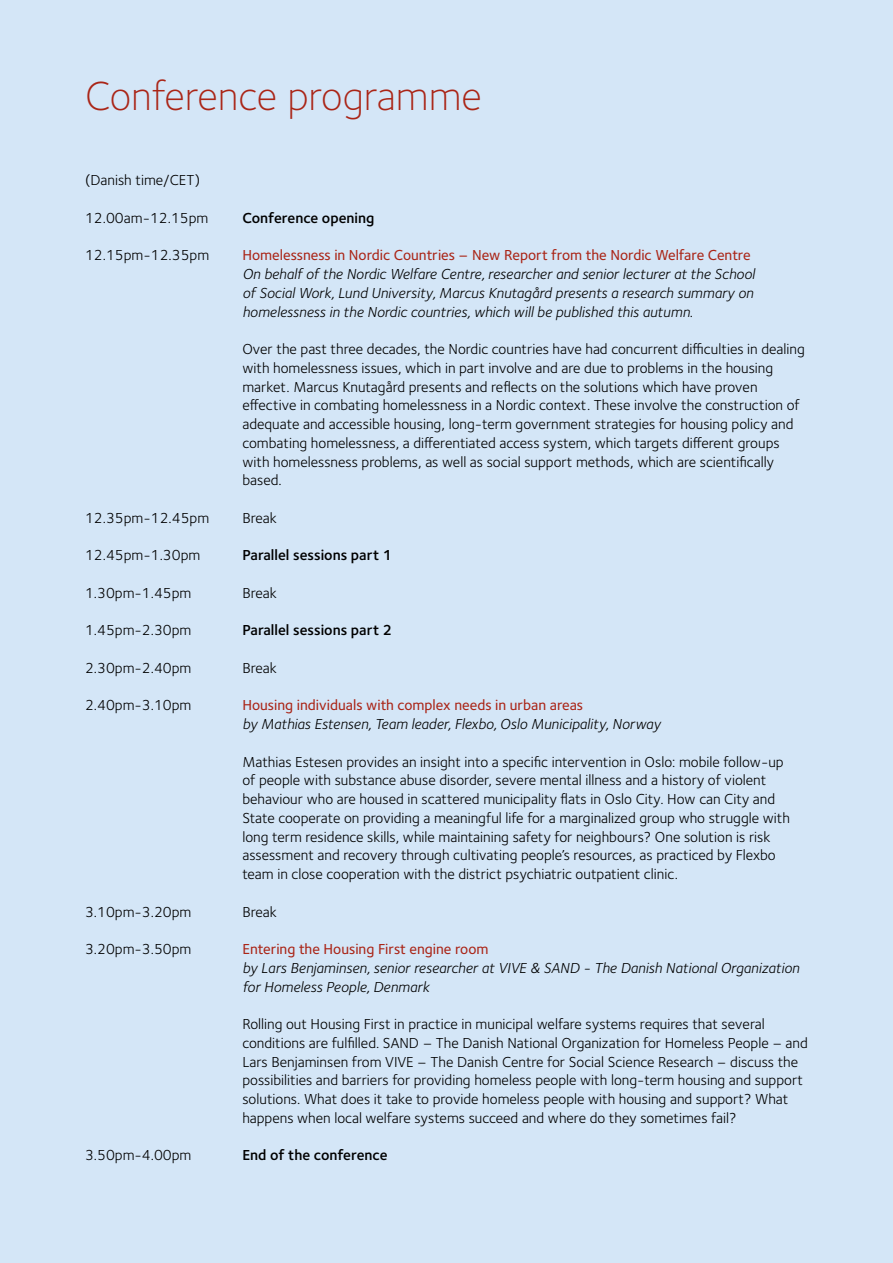
<style>
.page{position:relative;width:893px;height:1263px;background:#d4e6f7}
.page>*{position:absolute;margin:0;border:0;box-sizing:border-box;transform-origin:0 0}
.t1{font:300 42px "Foundry Sterling";color:#aa2517}
.brød_2_program{font:15px/18.8px "Foundry Sterling";color:#000}
.brød_2_program-2{font:italic 15px/18.8px "Foundry Sterling";color:#000}
.brød_2_program-3{font:600 15px "Foundry Sterling";color:#000}
.s1{font-weight:500;font-style:normal;color:#aa2517}
</style>
<div class="page">
<h1 class="t1" style="left:85px;top:72px;width:398px">Conference programme</h1>
<p class="brød_2_program" style="left:85px;top:171px;width:117px">(Danish time/CET)</p>
<p class="brød_2_program" style="left:85px;top:208px;width:125px">12.00am-12.15pm</p>
<p class="brød_2_program-3" style="left:242px;top:209px;width:133px">Conference opening</p>
<p class="brød_2_program" style="left:85px;top:246px;width:126px">12.15pm-12.35pm</p>
<p class="brød_2_program-2" style="left:242px;top:246px;width:514px"><span class="s1">Homelessness in Nordic Countries – New Report from the Nordic Welfare Centre </span>On behalf of the Nordic Welfare Centre, researcher and senior lecturer at the School of Social Work, Lund University, Marcus Knutagård presents a research summary on homelessness in the Nordic countries, which will be published this autumn.</p>
<p class="brød_2_program" style="left:242px;top:340px;width:564px">Over the past three decades, the Nordic countries have had concurrent difficulties in dealing with homelessness issues, which in part involve and are due to problems in the housing market. Marcus Knutagård presents and reflects on the solutions which have proven effective in combating homelessness in a Nordic context. These involve the construction of adequate and accessible housing, long-term government strategies for housing policy and combating homelessness, a differentiated access system, which targets different groups with homelessness problems, as well as social support methods, which are scientifically based.</p>
<p class="brød_2_program" style="left:85px;top:508px;width:126px">12.35pm-12.45pm</p>
<p class="brød_2_program" style="left:242px;top:508px;width:36px">Break</p>
<p class="brød_2_program" style="left:85px;top:546px;width:117px">12.45pm-1.30pm</p>
<p class="brød_2_program-3" style="left:242px;top:546px;width:151px">Parallel sessions part 1</p>
<p class="brød_2_program" style="left:85px;top:583px;width:108px">1.30pm-1.45pm</p>
<p class="brød_2_program" style="left:242px;top:583px;width:36px">Break</p>
<p class="brød_2_program" style="left:85px;top:621px;width:108px">1.45pm-2.30pm</p>
<p class="brød_2_program-3" style="left:242px;top:621px;width:151px">Parallel sessions part 2</p>
<p class="brød_2_program" style="left:85px;top:658px;width:108px">2.30pm-2.40pm</p>
<p class="brød_2_program" style="left:242px;top:658px;width:36px">Break</p>
<p class="brød_2_program" style="left:85px;top:696px;width:108px">2.40pm-3.10pm</p>
<p class="brød_2_program-2" style="left:242px;top:696px;width:420px"><span class="s1">Housing individuals with complex needs in urban areas<br></span>by Mathias Estensen, Team leader, Flexbo, Oslo Municipality, Norway</p>
<p class="brød_2_program" style="left:242px;top:752px;width:549px">Mathias Estesen provides an insight into a specific intervention in Oslo: mobile follow-up of people with substance abuse disorder, severe mental illness and a history of violent behaviour who are housed in scattered municipality flats in Oslo City. How can City and State cooperate on providing a meaningful life for a marginalized group who struggle with long term residence skills, while maintaining safety for neighbours? One solution is risk assessment and recovery through cultivating people’s resources, as practiced by Flexbo team in close cooperation with the district psychiatric outpatient clinic.</p>
<p class="brød_2_program" style="left:85px;top:902px;width:108px">3.10pm-3.20pm</p>
<p class="brød_2_program" style="left:242px;top:902px;width:36px">Break</p>
<p class="brød_2_program" style="left:85px;top:940px;width:108px">3.20pm-3.50pm</p>
<p class="brød_2_program-2" style="left:242px;top:939px;width:559px"><span class="s1">Entering the Housing First engine room<br></span>by Lars Benjaminsen, senior researcher at VIVE &amp; SAND - The Danish National Organization for Homeless People, Denmark</p>
<p class="brød_2_program" style="left:242px;top:1015px;width:567px">Rolling out Housing First in practice in municipal welfare systems requires that several conditions are fulfilled. SAND – The Danish National Organization for Homeless People – and Lars Benjaminsen from VIVE – The Danish Centre for Social Science Research – discuss the possibilities and barriers for providing homeless people with long-term housing and support solutions. What does it take to provide homeless people with housing and support? What happens when local welfare systems succeed and where do they sometimes fail?</p>
<p class="brød_2_program" style="left:85px;top:1146px;width:108px">3.50pm-4.00pm</p>
<p class="brød_2_program-3" style="left:242px;top:1146px;width:147px">End of the conference</p>
</div>
